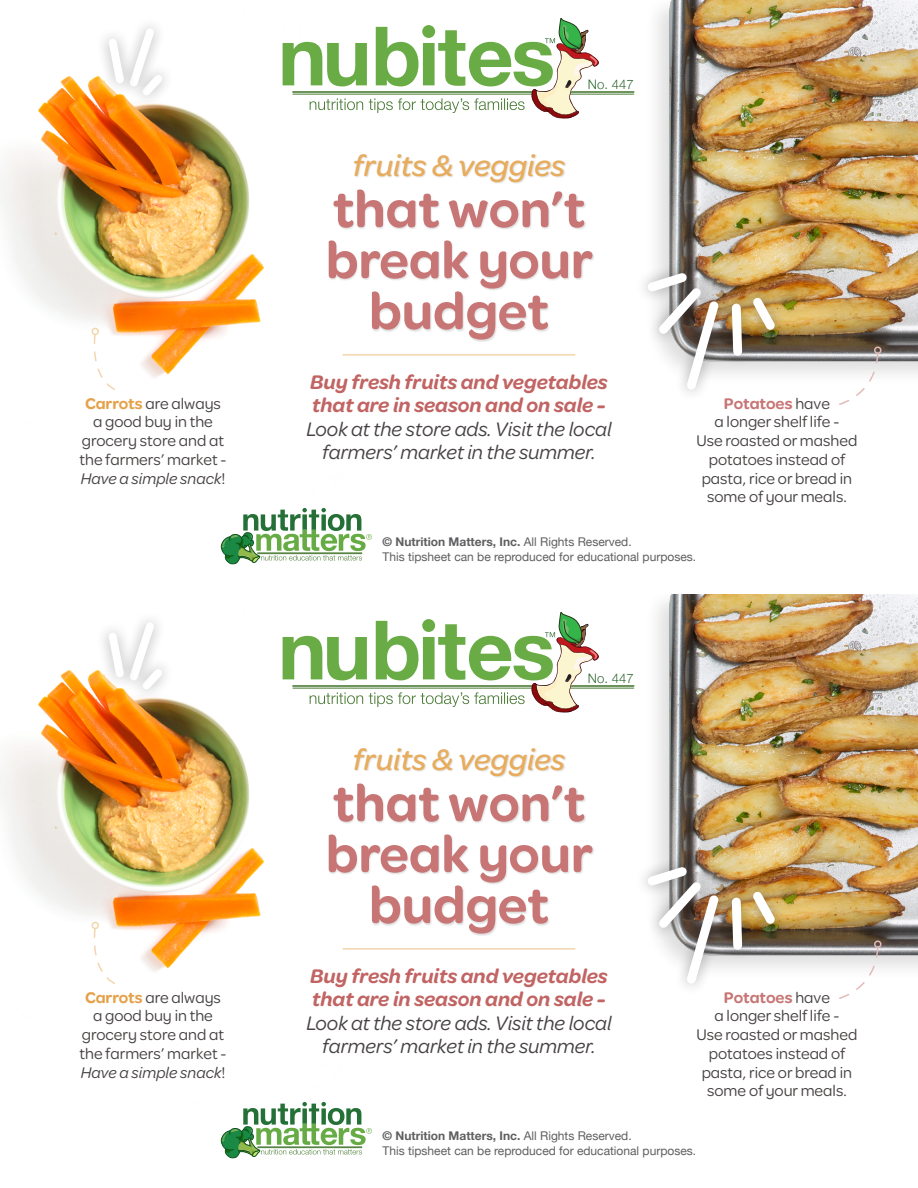
<style>
.page{position:relative;width:918px;height:1188px;background:#fff}
.page>*{position:absolute;margin:0;border:0;box-sizing:border-box;transform-origin:0 0}
.t1{font:600 54px/51px "Omnes";color:#c87575;text-align:center}
.t2{font:italic 500 31.5px "Omnes";color:#e8ac5d}
.t3{font:italic 21px/23.2px "Omnes";color:#474242;text-align:center}
.t4{font:16.5px/18.8px "Omnes";color:#474242;text-align:center}
.t5{font:300 13.2px "Helvetica Neue";color:#316a34}
.t6{font:12px/15px "Helvetica Neue";color:#5f5f62}
.s1{font-weight:600;color:#c16463}
.s2{font-weight:600;color:#e5a149}
.s3{font-style:italic}
.s4{font-weight:600;color:#c87575}
.s5{font-weight:700}
</style>
<div class="page">
<img style="left:657px;top:0;width:261px;height:374px">
<div style="left:635px;top:261px;width:64px;height:43px;background:#231f20;opacity:.35"></div>
<div style="left:741px;top:285px;width:46px;height:57px;background:#231f20;opacity:.35"></div>
<img style="left:641px;top:266px;width:141px;height:127px">
<img style="left:0;top:43px;width:343px;height:465px">
<div style="left:130px;top:63px;width:45px;height:45px;background:#231f20;opacity:.35"></div>
<div style="left:96px;top:27px;width:40px;height:69px;background:#231f20;opacity:.35"></div>
<svg style="left:103px;top:26px;width:66px;height:77px"></svg>
<hr style="left:293px;top:91px;width:341px;height:2px;background:#4a7b35">
<hr style="left:293px;top:94px;width:341px;height:1px;background:#4a7b35">
<svg style="left:283px;top:18px;width:317px;height:100px"></svg>
<svg style="left:221px;top:508px;width:151px;height:57px"></svg>
<div style="left:328px;top:154px;width:267px;height:188px;background:#231f20;opacity:.15"></div>
<hr style="left:343px;top:354px;width:232px;height:2px;background:#f4d5ae">
<svg style="left:91px;top:333px;width:25px;height:58px"></svg>
<div style="left:92px;top:328px;width:7px;height:7px;border:2px solid #f4d5ae;border-radius:50%"></div>
<svg style="left:838px;top:352px;width:41px;height:53px"></svg>
<div style="left:874px;top:346px;width:8px;height:8px;border:2px solid #e3baba;border-radius:50%"></div>
<img style="left:657px;top:594px;width:261px;height:374px">
<div style="left:635px;top:855px;width:64px;height:43px;background:#231f20;opacity:.35"></div>
<div style="left:741px;top:879px;width:46px;height:57px;background:#231f20;opacity:.35"></div>
<img style="left:641px;top:860px;width:141px;height:127px">
<img style="left:0;top:637px;width:343px;height:465px">
<div style="left:130px;top:657px;width:45px;height:45px;background:#231f20;opacity:.35"></div>
<div style="left:96px;top:621px;width:40px;height:69px;background:#231f20;opacity:.35"></div>
<svg style="left:103px;top:620px;width:66px;height:77px"></svg>
<hr style="left:293px;top:685px;width:341px;height:2px;background:#4a7b35">
<hr style="left:293px;top:688px;width:341px;height:1px;background:#4a7b35">
<svg style="left:283px;top:612px;width:317px;height:100px"></svg>
<svg style="left:221px;top:1102px;width:151px;height:57px"></svg>
<div style="left:328px;top:748px;width:267px;height:188px;background:#231f20;opacity:.15"></div>
<hr style="left:343px;top:948px;width:232px;height:2px;background:#f4d5ae">
<svg style="left:91px;top:927px;width:25px;height:58px"></svg>
<div style="left:92px;top:922px;width:7px;height:7px;border:2px solid #f4d5ae;border-radius:50%"></div>
<svg style="left:838px;top:946px;width:41px;height:53px"></svg>
<div style="left:874px;top:940px;width:8px;height:8px;border:2px solid #e3baba;border-radius:50%"></div>
<p class="t5" style="left:588px;top:73px;width:47px">No. 447</p>
<p class="t2" style="left:353px;top:145px;width:214px">fruits &amp; veggies</p>
<p class="t1" style="left:326px;top:180px;width:269px">that won’t break your budget</p>
<p class="t3" style="left:306px;top:370px;width:307px"><span class="s1">Buy fresh fruits and vegetables that are in season and on sale -<br></span>Look at the store ads. Visit the local farmers’ market in the summer.</p>
<p class="t4" style="left:80px;top:393px;width:148px"><span class="s2">Carrots</span> are always a good buy in the grocery store and at the farmers’ market -<br><span class="s3">Have a simple snack</span>!</p>
<p class="t4" style="left:696px;top:393px;width:162px"><span class="s4">Potatoes</span> have<br>a longer shelf life -<br>Use roasted or mashed potatoes instead of pasta, rice or bread in some of your meals.</p>
<p class="t6" style="left:383px;top:535px;width:315px"><span class="s5">© Nutrition Matters, Inc.</span> All Rights Reserved.<br>This tipsheet can be reproduced for educational purposes.</p>
<p class="t5" style="left:588px;top:667px;width:47px">No. 447</p>
<p class="t2" style="left:353px;top:739px;width:214px">fruits &amp; veggies</p>
<p class="t1" style="left:326px;top:774px;width:269px">that won’t break your budget</p>
<p class="t3" style="left:306px;top:964px;width:307px"><span class="s1">Buy fresh fruits and vegetables that are in season and on sale -<br></span>Look at the store ads. Visit the local farmers’ market in the summer.</p>
<p class="t4" style="left:80px;top:987px;width:148px"><span class="s2">Carrots</span> are always a good buy in the grocery store and at the farmers’ market -<br><span class="s3">Have a simple snack</span>!</p>
<p class="t4" style="left:696px;top:987px;width:162px"><span class="s4">Potatoes</span> have<br>a longer shelf life -<br>Use roasted or mashed potatoes instead of pasta, rice or bread in some of your meals.</p>
<p class="t6" style="left:383px;top:1129px;width:315px"><span class="s5">© Nutrition Matters, Inc.</span> All Rights Reserved.<br>This tipsheet can be reproduced for educational purposes.</p>
</div>
